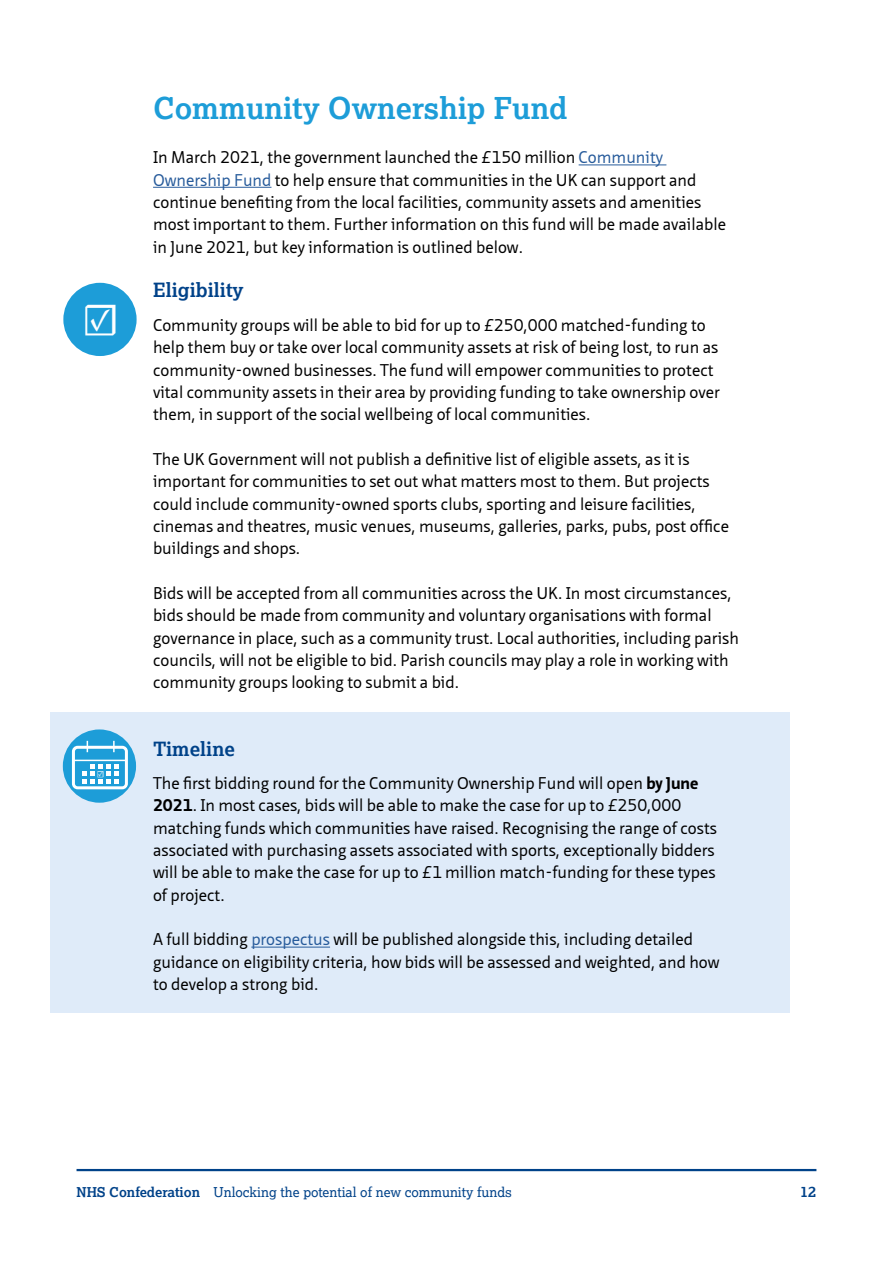
<style>
.page{position:relative;width:893px;height:1263px;background:#fff}
.page>*{position:absolute;margin:0;border:0;box-sizing:border-box;transform-origin:0 0}
.t1{font:45px "Minion Pro";color:#fff}
.t2{font:700 30px "Lexia";color:#1d9dd8}
.t3{font:700 19.5px "Lexia";color:#004289}
.t4{font:16.5px/22.4px "Neue Sans";color:#000}
.t5{font:700 15px "Lexia";color:#004289}
.t6{font:13.5px "Lexia";color:#004289}
.t7{font:9px "Minion Pro";color:#fff}
.s1{color:#275b9b}
.s2{font-weight:700}
</style>
<div class="page">
<hr style="left:77px;top:1169px;width:739px;height:2px;background:#004289">
<div style="left:63px;top:283px;width:74px;height:73px;background:#1d9dd8;border-radius:50%"></div>
<div style="left:50px;top:712px;width:740px;height:300px;background:#dfebf9"></div>
<hr style="left:579px;top:164px;width:87px;height:1px;background:#275b9b">
<hr style="left:153px;top:187px;width:118px;height:1px;background:#275b9b">
<hr style="left:251px;top:947px;width:79px;height:1px;background:#275b9b">
<div style="left:63px;top:729px;width:73px;height:74px;background:#1d9dd8;border-radius:50%"></div>
<div style="left:72px;top:746px;width:56px;height:43px;border:3px solid #fff;border-radius:4px"></div>
<hr style="left:74px;top:760px;width:53px;height:1px;background:#fff">
<svg style="left:113px;top:741px;width:2px;height:11px"></svg>
<svg style="left:83px;top:764px;width:36px;height:20px"></svg>
<h1 class="t1" style="left:82px;top:290px;width:40px">☑</h1>
<p class="t7" style="left:97px;top:768px;width:9px">☑</p>
<h2 class="t2" style="left:153px;top:89px;width:416px">Community Ownership Fund</h2>
<p class="t4" style="left:153px;top:147px;width:574px">In March 2021, the government launched the £150 million <span class="s1">Community Ownership Fund</span> to help ensure that communities in the UK can support and continue benefiting from the local facilities, community assets and amenities most important to them. Further information on this fund will be made available in June 2021, but key information is outlined below.</p>
<p class="t3" style="left:153px;top:278px;width:92px">Eligibility</p>
<p class="t4" style="left:153px;top:314px;width:568px">Community groups will be able to bid for up to £250,000 matched-funding to help them buy or take over local community assets at risk of being lost, to run as community-owned businesses. The fund will empower communities to protect vital community assets in their area by providing funding to take ownership over them, in support of the social wellbeing of local communities.</p>
<p class="t4" style="left:153px;top:448px;width:577px">The UK Government will not publish a definitive list of eligible assets, as it is important for communities to set out what matters most to them. But projects could include community-owned sports clubs, sporting and leisure facilities, cinemas and theatres, music venues, museums, galleries, parks, pubs, post office buildings and shops.</p>
<p class="t4" style="left:153px;top:582px;width:587px">Bids will be accepted from all communities across the UK. In most circumstances, bids should be made from community and voluntary organisations with formal governance in place, such as a community trust. Local authorities, including parish councils, will not be eligible to bid. Parish councils may play a role in working with community groups looking to submit a bid.</p>
<p class="t3" style="left:153px;top:736px;width:83px">Timeline</p>
<p class="t4" style="left:153px;top:772px;width:565px">The first bidding round for the Community Ownership Fund will open <span class="s2">by June 2021</span>. In most cases, bids will be able to make the case for up to £250,000 matching funds which communities have raised. Recognising the range of costs associated with purchasing assets associated with sports, exceptionally bidders will be able to make the case for up to £1 million match-funding for these types of project.</p>
<p class="t4" style="left:153px;top:929px;width:568px">A full bidding <span class="s1">prospectus</span> will be published alongside this, including detailed guidance on eligibility criteria, how bids will be assessed and weighted, and how to develop a strong bid.</p>
<p class="t6" style="left:77px;top:1183px;width:437px"><span class="s2">NHS Confederation</span> Unlocking the potential of new community funds</p>
<p class="t5" style="left:800px;top:1182px;width:18px">12</p>
</div>
